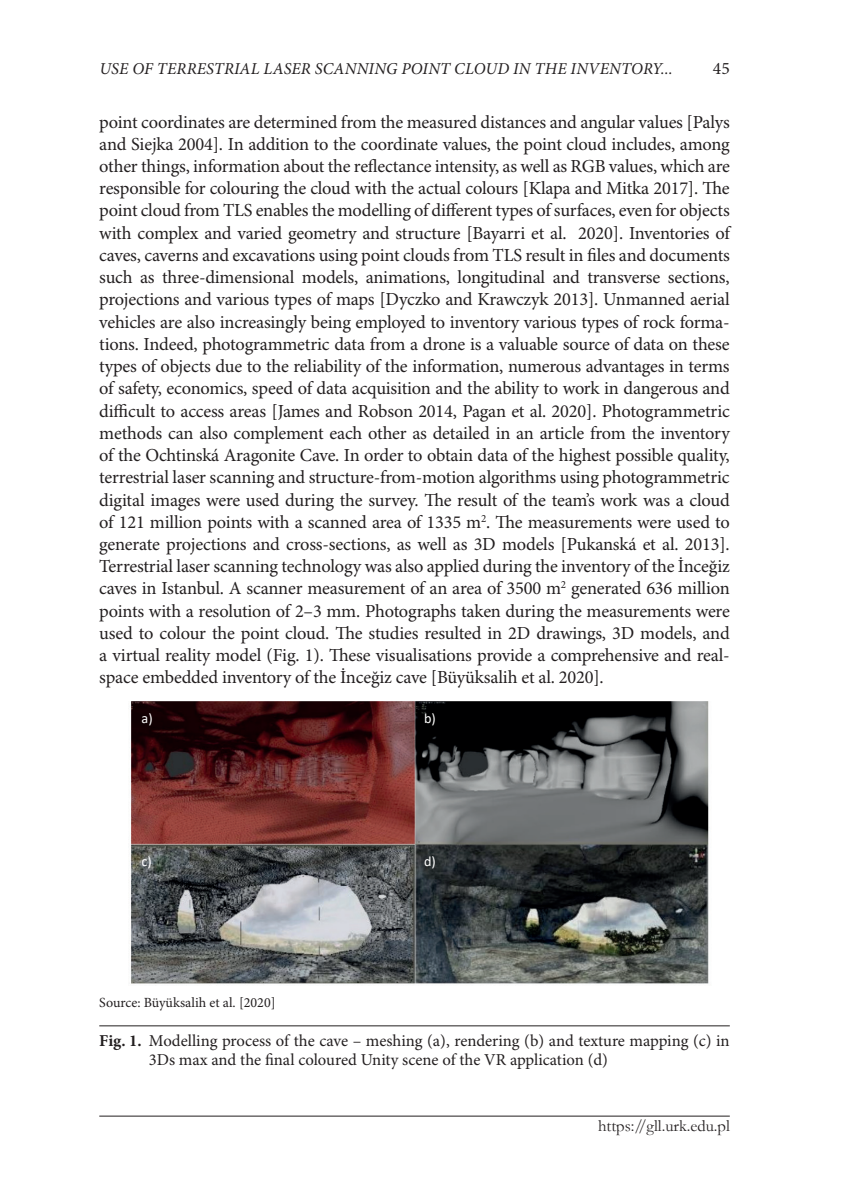
<style>
.page{position:relative;width:844px;height:1191px;background:#fff}
.page>*{position:absolute;margin:0;border:0;box-sizing:border-box;transform-origin:0 0}
.t1{font:18.38px/22.2px "Minion Pro";letter-spacing:-.01em;color:#231f20;text-align:justify}
.t2{font:17.5px "Minion Pro";color:#231f20}
.t3{font:16.62px/19.2px "Minion Pro";letter-spacing:-.005em;color:#231f20}
.t4{font:italic 16.62px "Minion Pro";letter-spacing:.01em;color:#231f20}
.t5{font:16.62px "Garamond";color:#231f20}
.t6{font:14.17px "Calibri";color:#fff}
.t7{font:14px "Minion Pro";color:#231f20}
.s1{font-weight:700}
</style>
<div class="page">
<hr style="left:99px;top:1115px;width:630px;height:1px;background:#231f20">
<hr style="left:99px;top:1025px;width:630px;height:1px;background:#231f20">
<img style="left:131px;top:701px;width:578px;height:283px">
<p class="t4" style="left:99px;top:58px;width:574px">USE OF TERRESTRIA L LASER SCA NNING POINT CLOUD IN THE INVENTORY...</p>
<p class="t2" style="left:712px;top:58px;width:18px">45</p>
<p class="t1" style="left:99px;top:111px;width:632px">point coordinates are determined from the measured distances and angular values [Palys and Siejka 2004]. In addition to the coordinate values, the point cloud includes, among other things, information about the reflectance intensity, as well as RGB values, which are responsible for colouring the cloud with the actual colours [Klapa and Mitka 2017]. The point cloud from TLS enables the modelling of different types of surfaces, even for objects with complex and varied geometry and structure [Bayarri et al. 2020]. Inventories of caves, caverns and excavations using point clouds from TLS result in files and documents such as three-dimensional models, animations, longitudinal and transverse sections, projections and various types of maps [Dyczko and Krawczyk 2013]. Unmanned aerial vehicles are also increasingly being employed to inventory various types of rock forma&shy;tions. Indeed, photogrammetric data from a drone is a valuable source of data on these types of objects due to the reliability of the information, numerous advantages in terms of safety, economics, speed of data acquisition and the ability to work in dangerous and difficult to access areas [James and Robson 2014, Pagan et al. 2020]. Photogrammetric methods can also complement each other as detailed in an article from the inventory of the Ochtinská Aragonite Cave. In order to obtain data of the highest possible quality, terrestrial laser scanning and structure-from-motion algorithms using photogrammetric digital images were used during the survey. The result of the team’s work was a cloud of 121 million points with a scanned area of 1335 m<sup>2</sup>. The measurements were used to generate projections and cross-sections, as well as 3D models [Pukanská et al. 2013].<br>Terrestrial laser scanning technology was also applied during the inventory of the İnceğiz caves in Istanbul. A scanner measurement of an area of 3500 m<sup>2</sup> generated 636 million points with a resolution of 2–3 mm. Photographs taken during the measurements were used to colour the point cloud. The studies resulted in 2D drawings, 3D models, and a virtual reality model (Fig. 1). These visualisations provide a comprehensive and real&shy;space embedded inventory of the İnceğiz cave [Büyüksalih et al. 2020].</p>
<p class="t6" style="left:141px;top:708px;width:13px">a)</p>
<p class="t6" style="left:424px;top:708px;width:13px">b)</p>
<p class="t6" style="left:141px;top:851px;width:12px">c)</p>
<p class="t6" style="left:424px;top:851px;width:13px">d)</p>
<p class="t7" style="left:99px;top:994px;width:178px">Source: Büyüksalih et al. [2020]</p>
<p class="t3" style="left:149px;top:1031px;width:582px;text-indent:-50px"><span class="s1">Fig. 1.</span> Modelling process of the cave – meshing (a), rendering (b) and texture mapping (c) in<br>3Ds max and the final coloured Unity scene of the VR application (d)</p>
<p class="t5" style="left:598px;top:1114px;width:133px">https://gll.urk.edu.pl</p>
</div>
